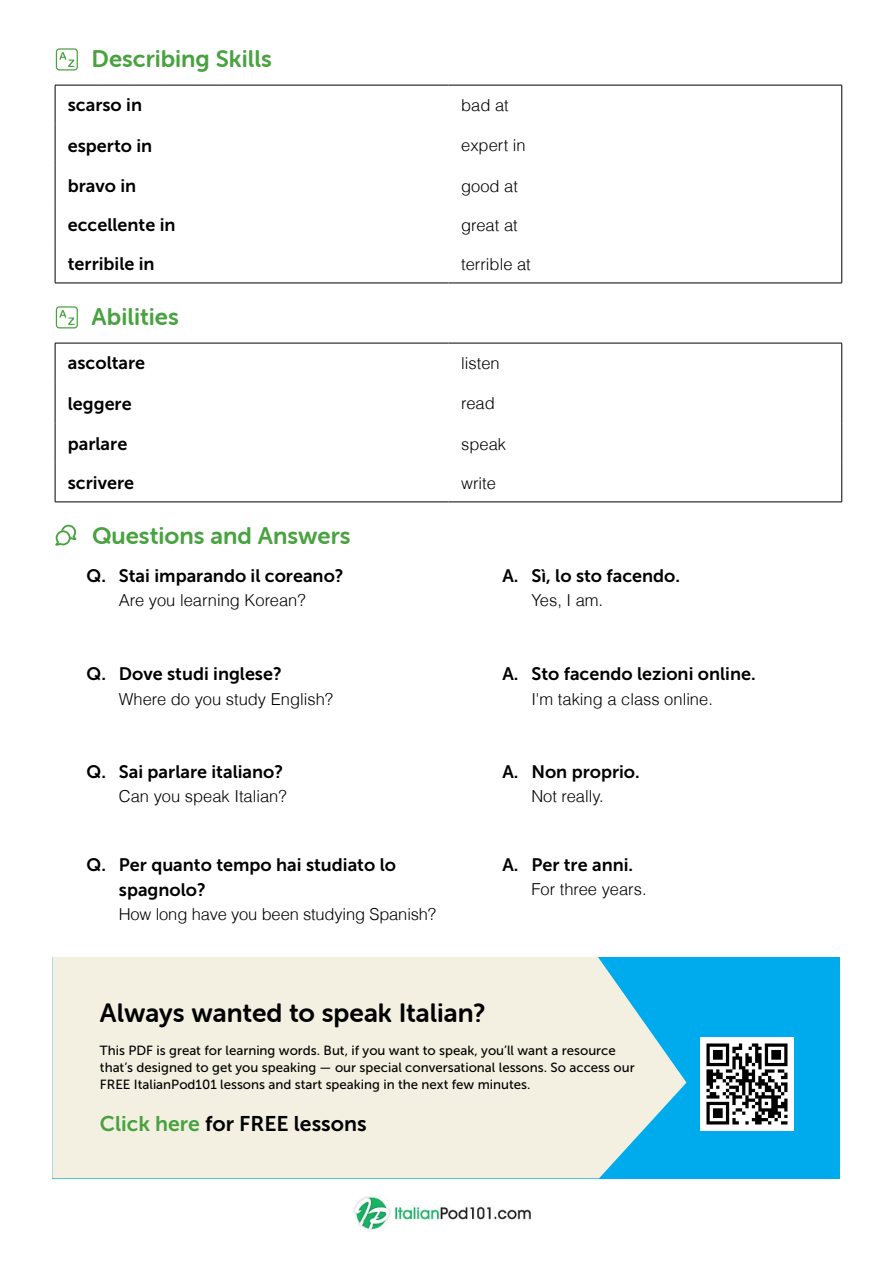
<style>
.page{position:relative;width:893px;height:1263px;background:#fff}
.page>*{position:absolute;margin:0;border:0;box-sizing:border-box;transform-origin:0 0}
.t1{font:26.55px "Museo Sans Rounded 700";color:#000}
.t2{font:24px "Museo Sans Rounded 700";color:#47a23f}
.t3{font:21.15px "Museo Sans 700";color:#000101}
.t4{font:18px "Museo Sans 700";color:#000}
.t5{font:300 16.5px "Helvetica";color:#000}
.t6{font:13.2px/17.2px "Museo Sans 500";color:#000}
.s1{color:#47a23f}
</style>
<div class="page">
<img style="left:353px;top:1196px;width:178px;height:35px">
<hr style="left:55px;top:343px;width:1px;height:39px;background:#000">
<hr style="left:841px;top:343px;width:1px;height:39px;background:#000">
<hr style="left:55px;top:382px;width:1px;height:42px;background:#000">
<hr style="left:841px;top:382px;width:1px;height:42px;background:#000">
<hr style="left:55px;top:424px;width:1px;height:39px;background:#000">
<hr style="left:841px;top:424px;width:1px;height:39px;background:#000">
<hr style="left:55px;top:463px;width:1px;height:39px;background:#000">
<hr style="left:841px;top:463px;width:1px;height:39px;background:#000">
<hr style="left:55px;top:502px;width:393px;height:1px;background:#000">
<hr style="left:448px;top:502px;width:394px;height:1px;background:#000">
<hr style="left:55px;top:343px;width:393px;height:1px;background:#000">
<hr style="left:448px;top:343px;width:394px;height:1px;background:#000">
<svg style="left:56px;top:48px;width:22px;height:22px"></svg>
<svg style="left:56px;top:306px;width:22px;height:22px"></svg>
<svg style="left:55px;top:525px;width:21px;height:21px"></svg>
<hr style="left:55px;top:85px;width:1px;height:39px;background:#000">
<hr style="left:841px;top:85px;width:1px;height:39px;background:#000">
<hr style="left:55px;top:124px;width:1px;height:42px;background:#000">
<hr style="left:841px;top:124px;width:1px;height:42px;background:#000">
<hr style="left:55px;top:166px;width:1px;height:39px;background:#000">
<hr style="left:841px;top:166px;width:1px;height:39px;background:#000">
<hr style="left:55px;top:205px;width:1px;height:39px;background:#000">
<hr style="left:841px;top:205px;width:1px;height:39px;background:#000">
<hr style="left:55px;top:244px;width:1px;height:39px;background:#000">
<hr style="left:841px;top:244px;width:1px;height:39px;background:#000">
<hr style="left:55px;top:283px;width:393px;height:1px;background:#000">
<hr style="left:448px;top:283px;width:394px;height:1px;background:#000">
<hr style="left:55px;top:85px;width:393px;height:1px;background:#000">
<hr style="left:448px;top:85px;width:394px;height:1px;background:#000">
<div style="left:52px;top:957px;width:788px;height:221px;background:#00abed"></div>
<svg style="left:52px;top:957px;width:634px;height:221px;background:#e2ebe1"></svg>
<img style="left:700px;top:1037px;width:94px;height:94px">
<h2 class="t2" style="left:92px;top:45px;width:182px">Describing Skills</h2>
<p class="t4" style="left:68px;top:95px;width:76px">scarso in</p>
<p class="t5" style="left:461px;top:95px;width:49px">bad at</p>
<p class="t4" style="left:68px;top:136px;width:86px">esperto in</p>
<p class="t5" style="left:461px;top:135px;width:66px">expert in</p>
<p class="t4" style="left:68px;top:176px;width:70px">bravo in</p>
<p class="t5" style="left:461px;top:175px;width:58px">good at</p>
<p class="t4" style="left:68px;top:215px;width:109px">eccellente in</p>
<p class="t5" style="left:461px;top:214px;width:58px">great at</p>
<p class="t4" style="left:68px;top:254px;width:88px">terribile in</p>
<p class="t5" style="left:461px;top:253px;width:71px">terrible at</p>
<h2 class="t2" style="left:92px;top:303px;width:89px">Abilities</h2>
<p class="t4" style="left:68px;top:353px;width:79px">ascoltare</p>
<p class="t5" style="left:461px;top:353px;width:40px">listen</p>
<p class="t4" style="left:68px;top:393px;width:65px">leggere</p>
<p class="t5" style="left:461px;top:393px;width:35px">read</p>
<p class="t4" style="left:68px;top:434px;width:61px">parlare</p>
<p class="t5" style="left:461px;top:433px;width:46px">speak</p>
<p class="t4" style="left:68px;top:473px;width:68px">scrivere</p>
<p class="t5" style="left:461px;top:472px;width:36px">write</p>
<h2 class="t2" style="left:92px;top:522px;width:260px">Questions and Answers</h2>
<p class="t4" style="left:87px;top:565px;width:259px">Q. Stai imparando il coreano?</p>
<p class="t4" style="left:502px;top:565px;width:179px">A. Sì, lo sto facendo.</p>
<p class="t5" style="left:119px;top:590px;width:188px">Are you learning Korean?</p>
<p class="t5" style="left:531px;top:590px;width:73px">Yes, I am.</p>
<p class="t4" style="left:87px;top:664px;width:197px">Q. Dove studi inglese?</p>
<p class="t4" style="left:502px;top:664px;width:255px">A. Sto facendo lezioni online.</p>
<p class="t5" style="left:119px;top:689px;width:216px">Where do you study English?</p>
<p class="t5" style="left:531px;top:689px;width:183px">I'm taking a class online.</p>
<p class="t4" style="left:87px;top:761px;width:198px">Q. Sai parlare italiano?</p>
<p class="t4" style="left:502px;top:761px;width:139px">A. Non proprio.</p>
<p class="t5" style="left:119px;top:786px;width:169px">Can you speak Italian?</p>
<p class="t5" style="left:531px;top:786px;width:74px">Not really.</p>
<p class="t4" style="left:87px;top:854px;width:311px">Q. Per quanto tempo hai studiato lo</p>
<p class="t4" style="left:502px;top:854px;width:132px">A. Per tre anni.</p>
<p class="t4" style="left:119px;top:880px;width:89px">spagnolo?</p>
<p class="t5" style="left:531px;top:879px;width:117px">For three years.</p>
<p class="t5" style="left:119px;top:904px;width:319px">How long have you been studying Spanish?</p>
<h1 class="t1" style="left:100px;top:998px;width:387px">Always wanted to speak Italian?</h1>
<p class="t6" style="left:100px;top:1042px;width:536px">This PDF is great for learning words. But, if you want to speak, you’ll want a resource that’s designed to get you speaking — our special conversational lessons. So access our<br>FREE ItalianPod101 lessons and start speaking in the next few minutes.</p>
<p class="t3" style="left:100px;top:1111px;width:268px"><span class="s1">Click here</span> for FREE lessons</p>
</div>
